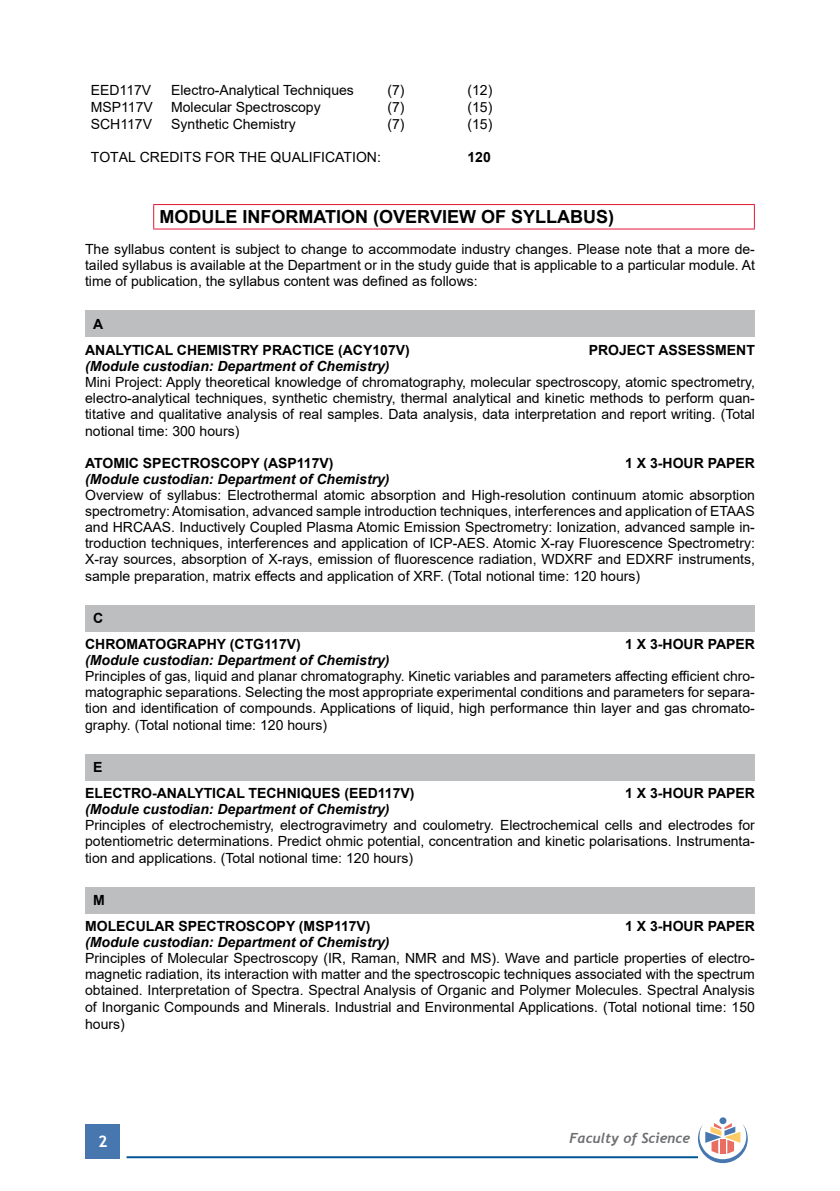
<style>
.page{position:relative;width:840px;height:1191px;background:#fff}
.page>*{position:absolute;margin:0;border:0;box-sizing:border-box;transform-origin:0 0}
.t1{font:700 18px "Arial";color:#000}
.t2{font:700 16px "Trebuchet MS";color:#fff}
.t3{font:14px/16.2px "Arial";color:#000;text-align:justify}
.t4{font:700 14px/26px "Arial";color:#000}
.t5{font:italic 700 14px "Arial";color:#000}
.t6{font:italic 700 14px "Trebuchet";color:#6d6e71}
</style>
<div class="page">
<div style="left:86px;top:1124px;width:34px;height:34px;background:#4777ae"></div>
<hr style="left:126px;top:1156px;width:571px;height:2px;background:#005596">
<div style="left:719px;top:1117px;width:7px;height:7px;background:#4777ae;border-radius:50%"></div>
<svg style="left:697px;top:1123px;width:50px;height:40px"></svg>
<hr style="left:153px;top:204px;width:601px;height:1px;background:#e31837">
<svg style="left:153px;top:205px;width:1px;height:23px"></svg>
<svg style="left:753px;top:205px;width:1px;height:23px"></svg>
<hr style="left:153px;top:228px;width:601px;height:1px;background:#e31837">
<div style="left:85px;top:310px;width:669px;height:26px;background:#bcbec0"></div>
<div style="left:85px;top:605px;width:669px;height:26px;background:#bcbec0"></div>
<div style="left:85px;top:754px;width:669px;height:26px;background:#bcbec0"></div>
<div style="left:85px;top:887px;width:669px;height:26px;background:#bcbec0"></div>
<p class="t3" style="left:91px;top:82px;width:62px">EED117V</p>
<p class="t3" style="left:171px;top:82px;width:184px">Electro-Analytical Techniques</p>
<p class="t3" style="left:387px;top:82px;width:19px">(7)</p>
<p class="t3" style="left:467px;top:82px;width:26px">(12)</p>
<p class="t3" style="left:91px;top:99px;width:63px">MSP117V</p>
<p class="t3" style="left:171px;top:99px;width:151px">Molecular Spectroscopy</p>
<p class="t3" style="left:387px;top:99px;width:19px">(7)</p>
<p class="t3" style="left:467px;top:99px;width:26px">(15)</p>
<p class="t3" style="left:91px;top:116px;width:63px">SCH117V</p>
<p class="t3" style="left:171px;top:116px;width:126px">Synthetic Chemistry</p>
<p class="t3" style="left:387px;top:116px;width:19px">(7)</p>
<p class="t3" style="left:467px;top:116px;width:26px">(15)</p>
<p class="t3" style="left:91px;top:149px;width:291px">TOTAL CREDITS FOR THE QUALIFICATION:</p>
<p class="t4" style="left:467px;top:145px;width:25px">120</p>
<p class="t1" style="left:159px;top:204px;width:456px">MODULE INFORMATION (OVERVIEW OF SYLLABUS)</p>
<p class="t3" style="left:85px;top:241px;width:671px">The syllabus content is subject to change to accommodate industry changes. Please note that a more de&shy;tailed syllabus is available at the Department or in the study guide that is applicable to a particular module. At time of publication, the syllabus content was defined as follows:</p>
<p class="t4" style="left:85px;top:311px;width:326px;text-indent:8px">A<br>ANALYTICAL CHEMISTRY PRACTICE (ACY107V)</p>
<p class="t4" style="left:588px;top:337px;width:167px">PROJECT ASSESSMENT</p>
<p class="t5" style="left:85px;top:356px;width:306px">(Module custodian: Department of Chemistry)</p>
<p class="t3" style="left:85px;top:373px;width:671px">Mini Project: Apply theoretical knowledge of chromatography, molecular spectroscopy, atomic spectrometry, electro-analytical techniques, synthetic chemistry, thermal analytical and kinetic methods to perform quan&shy;titative and qualitative analysis of real samples. Data analysis, data interpretation and report writing. (Total notional time: 300 hours)</p>
<p class="t4" style="left:85px;top:450px;width:250px">ATOMIC SPECTROSCOPY (ASP117V)</p>
<p class="t4" style="left:624px;top:450px;width:131px">1 X 3-HOUR PAPER</p>
<p class="t5" style="left:85px;top:470px;width:306px">(Module custodian: Department of Chemistry)</p>
<p class="t3" style="left:85px;top:487px;width:671px">Overview of syllabus: Electrothermal atomic absorption and High-resolution continuum atomic absorption spectrometry: Atomisation, advanced sample introduction techniques, interferences and application of ETAAS and HRCAAS. Inductively Coupled Plasma Atomic Emission Spectrometry: Ionization, advanced sample in&shy;troduction techniques, interferences and application of ICP-AES. Atomic X-ray Fluorescence Spectrometry:<br>X-ray sources, absorption of X-rays, emission of fluorescence radiation, WDXRF and EDXRF instruments, sample preparation, matrix effects and application of XRF. (Total notional time: 120 hours)</p>
<p class="t4" style="left:85px;top:605px;width:217px;text-indent:8px">C<br>CHROMATOGRAPHY (CTG117V)</p>
<p class="t4" style="left:624px;top:631px;width:131px">1 X 3-HOUR PAPER</p>
<p class="t5" style="left:85px;top:651px;width:306px">(Module custodian: Department of Chemistry)</p>
<p class="t3" style="left:85px;top:668px;width:671px">Principles of gas, liquid and planar chromatography. Kinetic variables and parameters affecting efficient chro&shy;matographic separations. Selecting the most appropriate experimental conditions and parameters for separa&shy;tion and identification of compounds. Applications of liquid, high performance thin layer and gas chromato&shy;graphy. (Total notional time: 120 hours)</p>
<p class="t4" style="left:85px;top:754px;width:331px;text-indent:8px">E<br>ELECTRO-ANALYTICAL TECHNIQUES (EED117V)</p>
<p class="t4" style="left:624px;top:780px;width:131px">1 X 3-HOUR PAPER</p>
<p class="t5" style="left:85px;top:800px;width:306px">(Module custodian: Department of Chemistry)</p>
<p class="t3" style="left:85px;top:817px;width:671px">Principles of electrochemistry, electrogravimetry and coulometry. Electrochemical cells and electrodes for potentiometric determinations. Predict ohmic potential, concentration and kinetic polarisations. Instrumenta&shy;tion and applications. (Total notional time: 120 hours)</p>
<p class="t4" style="left:85px;top:887px;width:287px;text-indent:8px">M<br>MOLECULAR SPECTROSCOPY (MSP117V)</p>
<p class="t4" style="left:624px;top:913px;width:131px">1 X 3-HOUR PAPER</p>
<p class="t5" style="left:85px;top:933px;width:306px">(Module custodian: Department of Chemistry)</p>
<p class="t3" style="left:85px;top:950px;width:671px">Principles of Molecular Spectroscopy (IR, Raman, NMR and MS). Wave and particle properties of electro&shy;magnetic radiation, its interaction with matter and the spectroscopic techniques associated with the spectrum obtained. Interpretation of Spectra. Spectral Analysis of Organic and Polymer Molecules. Spectral Analysis of Inorganic Compounds and Minerals. Industrial and Environmental Applications. (Total notional time: 150 hours)</p>
<p class="t2" style="left:98px;top:1131px;width:11px">2</p>
<p class="t6" style="left:569px;top:1129px;width:122px">Faculty of Science</p>
</div>
